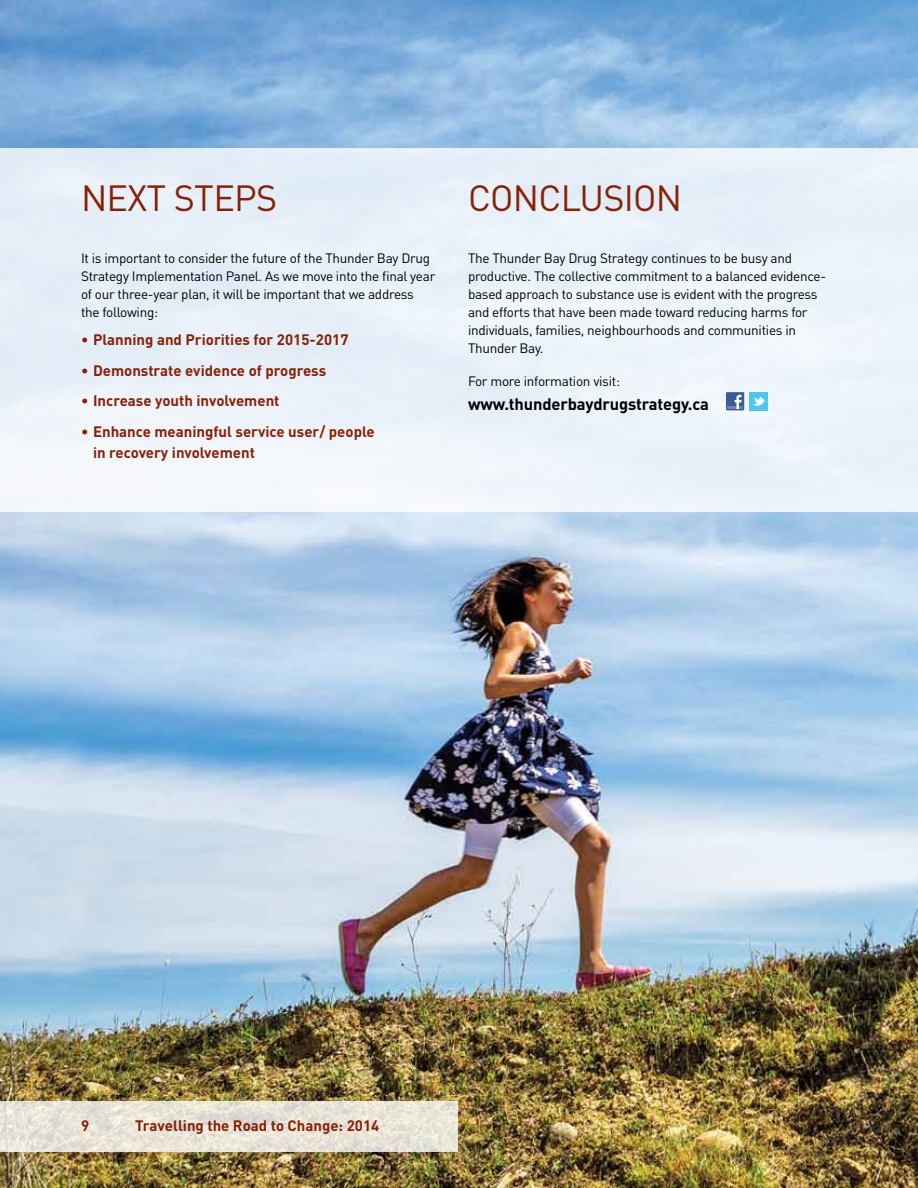
<style>
.page{position:relative;width:918px;height:1188px;background:#fff}
.page>*{position:absolute;margin:0;border:0;box-sizing:border-box;transform-origin:0 0}
.t1{font:36px "DIN";letter-spacing:-.02em;color:#8a1f03}
.t2{font:700 16.5px "DIN";letter-spacing:-.01em;color:#000}
.t3{font:700 15px/21px "DIN";color:#8a1f03}
.t4{font:13.5px/18px "DIN";letter-spacing:-.02em;color:#000}
</style>
<div class="page">
<img style="left:0;top:0;width:918px;height:1188px">
<div style="left:0;top:148px;width:918px;height:364px;background:#eaf2f9"></div>
<div style="left:726px;top:392px;width:18px;height:18px;background:#3c5a98"></div>
<hr style="left:727px;top:406px;width:16px;height:3px;background:#6d85b3">
<svg style="left:735px;top:395px;width:7px;height:14px"></svg>
<div style="left:750px;top:392px;width:18px;height:18px;background:#47c8f5"></div>
<svg style="left:752px;top:397px;width:13px;height:9px"></svg>
<svg style="left:0;top:1102px;width:458px;height:50px;background:#e7e3d7"></svg>
<h1 class="t1" style="left:81px;top:176px;width:194px">N ext St eps</h1>
<p class="t4" style="left:81px;top:249px;width:356px">It is important to consider the future of the Thunder Bay Drug Strategy I mplementation Panel. As we move into the final year of our three-year plan, it will be important that we address the following:</p>
<p class="t3" style="left:81px;top:328px;width:269px">• Planning and Priorities for 2015-2017</p>
<p class="t3" style="left:81px;top:359px;width:247px">• Demonstrate evidence of progress</p>
<p class="t3" style="left:81px;top:390px;width:200px">• I ncrease youth involvement</p>
<p class="t3" style="left:93px;top:421px;width:283px;text-indent:-12px">• Enhance meaningful service user/ people in recovery involvement</p>
<h1 class="t1" style="left:468px;top:176px;width:216px">Conclusion</h1>
<p class="t4" style="left:468px;top:249px;width:360px">The Thunder Bay Drug Strategy continues to be busy and productive. The collective commitment to a balanced evidence&shy;based approach to substance use is evident with the progress and efforts that have been made toward reducing harms for individuals, families, neighbourhoods and communities in Thunder Bay.</p>
<p class="t4" style="left:468px;top:372px;width:154px">For more information visit:</p>
<p class="t2" style="left:468px;top:393px;width:242px">www.thunderbaydrugstrategy.ca</p>
<p class="t3" style="left:81px;top:1115px;width:10px">9</p>
<p class="t3" style="left:135px;top:1115px;width:246px">Travelling the Road to Change: 2014</p>
</div>
